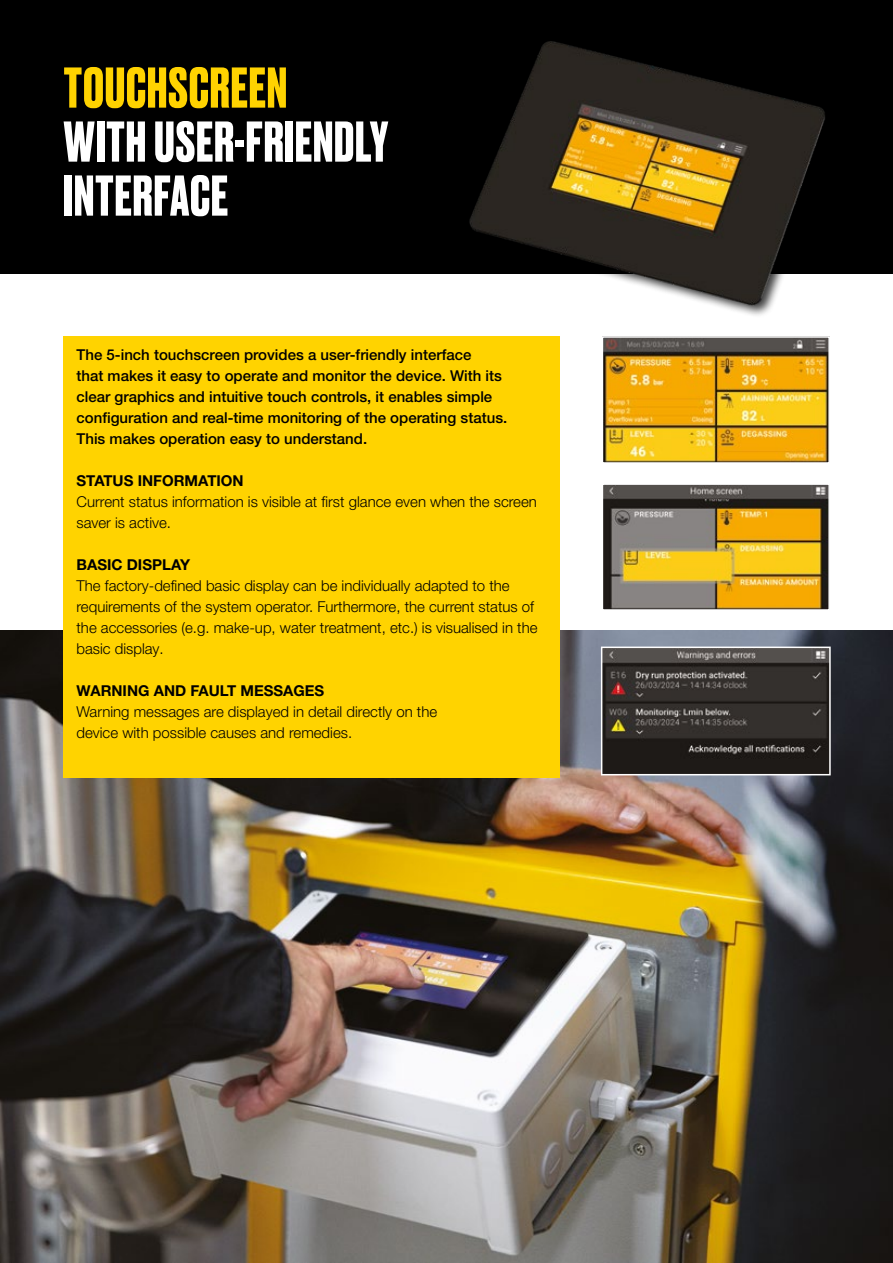
<style>
.page{position:relative;width:893px;height:1263px;background:#fff}
.page>*{position:absolute;margin:0;border:0;box-sizing:border-box;transform-origin:0 0}
.t1{font:700 54px/54px "Druk";letter-spacing:.025em;color:#fff}
.t2{font:700 54px "Druk";letter-spacing:.025em;color:#ffd300}
.t3{font:300 15px/21px "Helvetica Neue LT Pro";color:#000}
.t4{font:500 15px/21px "Helvetica Neue LT Pro";color:#000}
.t5{font:700 15px "Helvetica Neue LT Pro";color:#000}
</style>
<div class="page">
<div style="left:0;top:0;width:893px;height:274px;background:#000"></div>
<img style="left:0;top:631px;width:893px;height:632px">
<div style="left:64px;top:337px;width:496px;height:441px;background:#ffd300"></div>
<svg style="left:600px;top:646px;width:231px;height:130px;background:#413d3a"></svg>
<img style="left:605px;top:486px;width:222px;height:122px">
<div style="left:602px;top:483px;width:228px;height:128px;border:2px solid #fff"></div>
<img style="left:605px;top:339px;width:222px;height:122px">
<div style="left:602px;top:336px;width:228px;height:128px;border:2px solid #fff"></div>
<img style="left:469px;top:41px;width:356px;height:275px">
<h1 class="t2" style="left:64px;top:51px;width:225px">TOUCHSCREEN</h1>
<h1 class="t1" style="left:64px;top:112px;width:326px">WITH USER-FRIENDLY<br>INTERFACE</h1>
<p class="t4" style="left:77px;top:344px;width:432px">The 5-inch touchscreen provides a user-friendly interface<br>that makes it easy to operate and monitor the device. With its clear graphics and intuitive touch controls, it enables simple configuration and real-time monitoring of the operating status.<br>This makes operation easy to understand.</p>
<p class="t5" style="left:77px;top:472px;width:169px">STATUS INFORMATION</p>
<p class="t3" style="left:77px;top:491px;width:462px">Current status information is visible at first glance even when the screen saver is active.</p>
<p class="t5" style="left:77px;top:556px;width:115px">BASIC DISPLAY</p>
<p class="t3" style="left:77px;top:575px;width:462px">The factory-defined basic display can be individually adapted to the requirements of the system operator. Furthermore, the current status of the accessories (e.g. make-up, water treatment, etc.) is visualised in the basic display.</p>
<p class="t5" style="left:77px;top:682px;width:249px">WARNING AND FAULT MESSAGES</p>
<p class="t3" style="left:77px;top:701px;width:362px">Warning messages are displayed in detail directly on the device with possible causes and remedies.</p>
</div>
